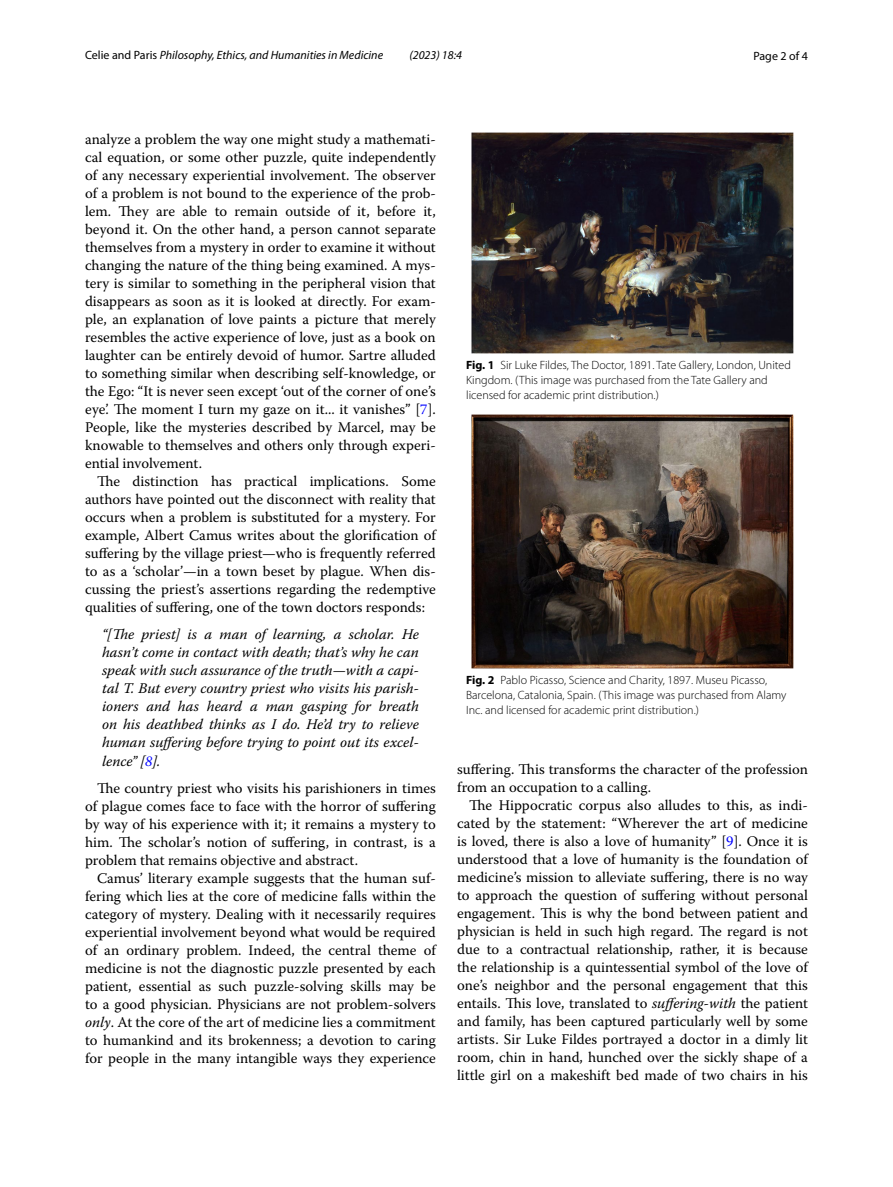
<style>
.page{position:relative;width:893px;height:1187px;background:#fff}
.page>*{position:absolute;margin:0;border:0;box-sizing:border-box;transform-origin:0 0}
.t1{font:14.7px/18px "Warnock Pro";color:#000;text-align:justify}
.t2{font:italic 14.7px/18px "Warnock Pro";color:#000;text-align:justify}
.t3{font:300 12px/15px "Myriad Pro";color:#000}
.t4{font:italic 12px "Myriad Pro";color:#000}
.t5{font:12px "Myriad Pro";color:#000}
.s1{font-style:normal}
.s2{color:#00f}
.s3{font-style:italic}
.s4{font-weight:700}
</style>
<div class="page">
<img style="left:472px;top:133px;width:321px;height:221px">
<img style="left:472px;top:414px;width:321px;height:254px">
<p class="t4" style="left:85px;top:48px;width:300px"><span class="s1">Celie and Paris</span> Philosophy, Ethics, and Humanities in Medicine</p>
<p class="t4" style="left:409px;top:48px;width:54px">(2023) 18:4</p>
<p class="t5" style="left:753px;top:48px;width:56px">Page 2 of 4</p>
<p class="t1" style="left:85px;top:130px;width:352px">analyze a problem the way one might study a mathemati&shy;cal equation, or some other puzzle, quite independently of any necessary experiential involvement. The observer of a problem is not bound to the experience of the prob&shy;lem. They are able to remain outside of it, before it, beyond it. On the other hand, a person cannot separate themselves from a mystery in order to examine it without changing the nature of the thing being examined. A mys&shy;tery is similar to something in the peripheral vision that disappears as soon as it is looked at directly. For exam&shy;ple, an explanation of love paints a picture that merely resembles the active experience of love, just as a book on laughter can be entirely devoid of humor. Sartre alluded to something similar when describing self-knowledge, or the Ego: “It is never seen except ‘out of the corner of one’s eye’. The moment I turn my gaze on it... it vanishes” [<span class="s2">7</span>].<br>People, like the mysteries described by Marcel, may be knowable to themselves and others only through experi&shy;ential involvement.</p>
<p class="t1" style="left:85px;top:472px;width:352px;text-indent:12px">The distinction has practical implications. Some authors have pointed out the disconnect with reality that occurs when a problem is substituted for a mystery. For example, Albert Camus writes about the glorification of suffering by the village priest—who is frequently referred to as a ‘scholar’—in a town beset by plague. When dis&shy;cussing the priest’s assertions regarding the redemptive qualities of suffering, one of the town doctors responds:</p>
<p class="t2" style="left:102px;top:625px;width:318px">“[The priest] is a man of learning, a scholar. He hasn’t come in contact with death; that’s why he can speak with such assurance of the truth—with a capi&shy;tal T. But every country priest who visits his parish&shy;ioners and has heard a man gasping for breath on his deathbed thinks as I do. He’d try to relieve human suffering before trying to point out its excel&shy;lence” [<span class="s2">8</span>].</p>
<p class="t1" style="left:85px;top:778px;width:352px;text-indent:12px">The country priest who visits his parishioners in times of plague comes face to face with the horror of suffering by way of his experience with it; it remains a mystery to him. The scholar’s notion of suffering, in contrast, is a problem that remains objective and abstract.</p>
<p class="t1" style="left:85px;top:868px;width:352px;text-indent:12px">Camus’ literary example suggests that the human suf&shy;fering which lies at the core of medicine falls within the category of mystery. Dealing with it necessarily requires experiential involvement beyond what would be required of an ordinary problem. Indeed, the central theme of medicine is not the diagnostic puzzle presented by each patient, essential as such puzzle-solving skills may be to a good physician. Physicians are not problem-solvers <span class="s3">only</span>. At the core of the art of medicine lies a commitment to humankind and its brokenness; a devotion to caring for people in the many intangible ways they experience</p>
<p class="t3" style="left:466px;top:358px;width:326px"><span class="s4">Fig. 1</span> Sir Luke Fildes, The Doctor, 1891. Tate Gallery, London, United<br>Kingdom. (This image was purchased from the Tate Gallery and licensed for academic print distribution.)</p>
<p class="t3" style="left:466px;top:672px;width:322px"><span class="s4">Fig. 2</span> Pablo Picasso, Science and Charity, 1897. Museu Picasso,<br>Barcelona, Catalonia, Spain. (This image was purchased from Alamy<br>Inc. and licensed for academic print distribution.)</p>
<p class="t1" style="left:457px;top:760px;width:352px">suffering. This transforms the character of the profession from an occupation to a calling.</p>
<p class="t1" style="left:457px;top:796px;width:352px;text-indent:12px">The Hippocratic corpus also alludes to this, as indi&shy;cated by the statement: “Wherever the art of medicine is loved, there is also a love of humanity” [<span class="s2">9</span>]. Once it is understood that a love of humanity is the foundation of medicine’s mission to alleviate suffering, there is no way to approach the question of suffering without personal engagement. This is why the bond between patient and physician is held in such high regard. The regard is not due to a contractual relationship, rather, it is because the relationship is a quintessential symbol of the love of one’s neighbor and the personal engagement that this entails. This love, translated to <span class="s3">suffering-with</span> the patient and family, has been captured particularly well by some artists. Sir Luke Fildes portrayed a doctor in a dimly lit room, chin in hand, hunched over the sickly shape of a little girl on a makeshift bed made of two chairs in his</p>
</div>
